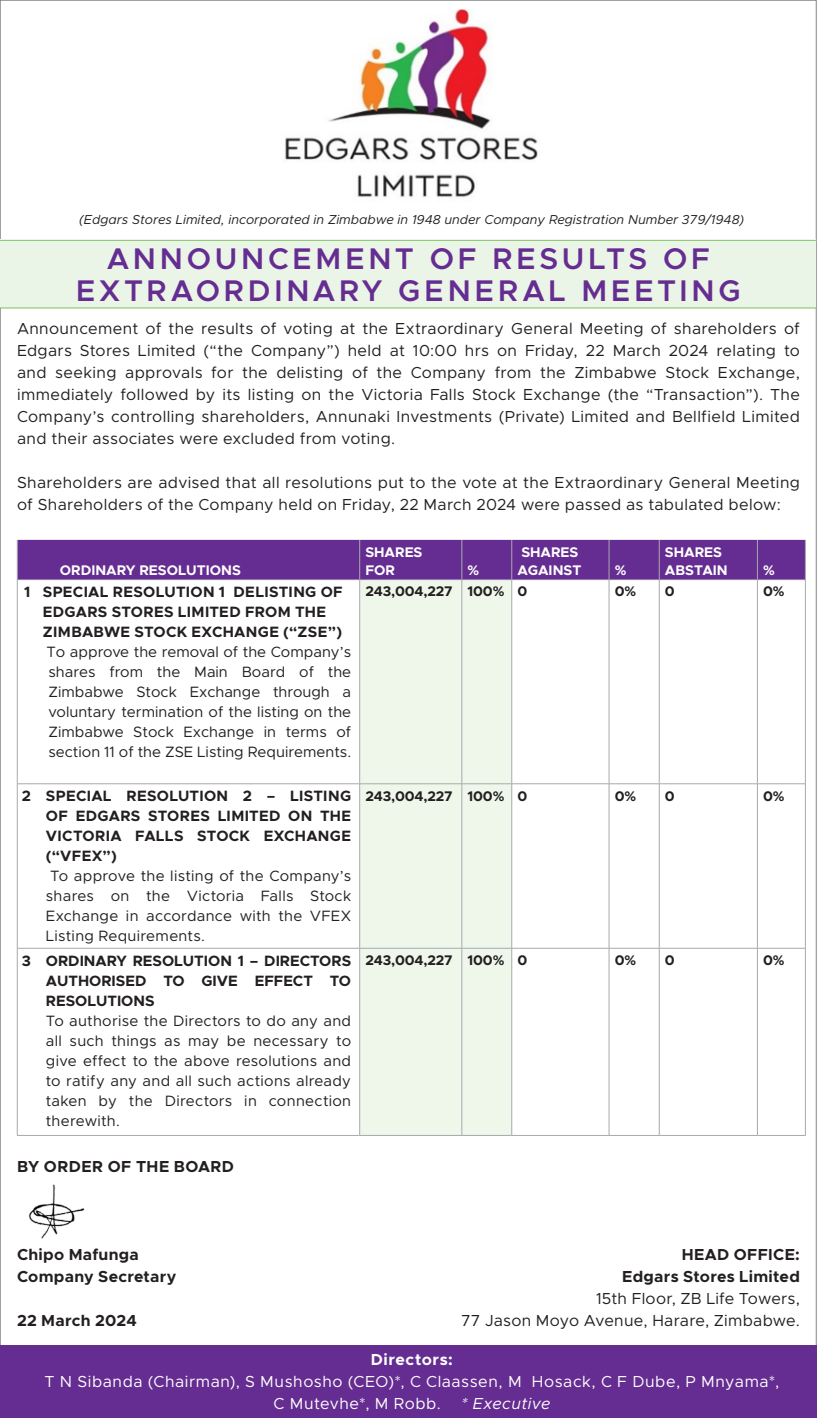
<style>
.page{position:relative;width:817px;height:1418px;background:#fff}
.page>*{position:absolute;margin:0;border:0;box-sizing:border-box;transform-origin:0 0}
.t1{font:600 30px/32px "Metropolis";letter-spacing:.13em;color:#652d91;text-align:center}
.t2{font:16px/22px "Metropolis";letter-spacing:.02em;color:#231f20;text-align:justify}
.t3{font:700 16px "Metropolis";letter-spacing:.02em;color:#231f20}
.t4{font:16px "Metropolis";letter-spacing:.035em;color:#fff}
.t5{font:700 16px "Metropolis";letter-spacing:.035em;color:#fff}
.t6{font:italic 16px "Metropolis";letter-spacing:.03em;color:#fff}
.Body_Copy{font:15px/20px "Metropolis";letter-spacing:.015em;color:#231f20;text-align:justify}
.Body_Copy-2{font:700 15px/20px "Metropolis";letter-spacing:.015em;color:#231f20;text-align:justify}
.Body_Copy-3{font:700 14px "Metropolis";letter-spacing:-.01em;color:#231f20}
.t7{font:700 14px/18px "Metropolis";color:#fff}
.t8{font:italic 13px "Metropolis";color:#231f20}
</style>
<div class="page">
<div style="left:0;top:239px;width:816px;height:69px;background:#ebf5e7"></div>
<hr style="left:0;top:240px;width:816px;height:1px;background:#90cb77">
<div style="left:18px;top:540px;width:786px;height:39px;background:#652d91"></div>
<svg style="left:18px;top:580px;width:786px;height:555px"></svg>
<svg style="left:360px;top:580px;width:151px;height:555px;background:#edf5e9"></svg>
<hr style="left:17px;top:579px;width:342px;height:1px;background:#9374b3">
<hr style="left:359px;top:579px;width:102px;height:1px;background:#9374b3">
<hr style="left:461px;top:579px;width:50px;height:1px;background:#9374b3">
<hr style="left:511px;top:579px;width:98px;height:1px;background:#9374b3">
<hr style="left:609px;top:579px;width:50px;height:1px;background:#9374b3">
<hr style="left:659px;top:579px;width:98px;height:1px;background:#9374b3">
<hr style="left:757px;top:579px;width:48px;height:1px;background:#9374b3">
<hr style="left:17px;top:580px;width:1px;height:203px;background:#a8a9ad">
<hr style="left:359px;top:580px;width:1px;height:203px;background:#a8a9ad">
<hr style="left:461px;top:580px;width:1px;height:203px;background:#a8a9ad">
<hr style="left:511px;top:580px;width:1px;height:203px;background:#a8a9ad">
<hr style="left:608px;top:580px;width:1px;height:203px;background:#a8a9ad">
<hr style="left:658px;top:580px;width:1px;height:203px;background:#a8a9ad">
<hr style="left:757px;top:580px;width:1px;height:203px;background:#a8a9ad">
<hr style="left:804px;top:580px;width:1px;height:203px;background:#a8a9ad">
<hr style="left:17px;top:783px;width:1px;height:165px;background:#a8a9ad">
<hr style="left:359px;top:784px;width:1px;height:164px;background:#a8a9ad">
<hr style="left:461px;top:784px;width:1px;height:164px;background:#a8a9ad">
<hr style="left:511px;top:784px;width:1px;height:164px;background:#a8a9ad">
<hr style="left:608px;top:784px;width:1px;height:164px;background:#a8a9ad">
<hr style="left:658px;top:784px;width:1px;height:164px;background:#a8a9ad">
<hr style="left:757px;top:784px;width:1px;height:164px;background:#a8a9ad">
<hr style="left:804px;top:783px;width:1px;height:165px;background:#a8a9ad">
<hr style="left:17px;top:948px;width:1px;height:187px;background:#a8a9ad">
<hr style="left:359px;top:948px;width:1px;height:187px;background:#a8a9ad">
<hr style="left:461px;top:948px;width:1px;height:187px;background:#a8a9ad">
<hr style="left:511px;top:948px;width:1px;height:187px;background:#a8a9ad">
<hr style="left:608px;top:948px;width:1px;height:187px;background:#a8a9ad">
<hr style="left:658px;top:948px;width:1px;height:187px;background:#a8a9ad">
<hr style="left:757px;top:948px;width:1px;height:187px;background:#a8a9ad">
<hr style="left:804px;top:948px;width:1px;height:187px;background:#a8a9ad">
<hr style="left:18px;top:783px;width:341px;height:1px;background:#a8a9ad">
<hr style="left:359px;top:783px;width:102px;height:1px;background:#a8a9ad">
<hr style="left:461px;top:783px;width:50px;height:1px;background:#a8a9ad">
<hr style="left:511px;top:783px;width:98px;height:1px;background:#a8a9ad">
<hr style="left:609px;top:783px;width:50px;height:1px;background:#a8a9ad">
<hr style="left:659px;top:783px;width:98px;height:1px;background:#a8a9ad">
<hr style="left:757px;top:783px;width:48px;height:1px;background:#a8a9ad">
<hr style="left:18px;top:947px;width:341px;height:1px;background:#a8a9ad">
<hr style="left:359px;top:947px;width:102px;height:1px;background:#a8a9ad">
<hr style="left:461px;top:947px;width:50px;height:1px;background:#a8a9ad">
<hr style="left:511px;top:947px;width:98px;height:1px;background:#a8a9ad">
<hr style="left:609px;top:947px;width:50px;height:1px;background:#a8a9ad">
<hr style="left:659px;top:947px;width:98px;height:1px;background:#a8a9ad">
<hr style="left:757px;top:947px;width:48px;height:1px;background:#a8a9ad">
<hr style="left:17px;top:1135px;width:342px;height:1px;background:#a8a9ad">
<hr style="left:359px;top:1135px;width:102px;height:1px;background:#a8a9ad">
<hr style="left:461px;top:1135px;width:50px;height:1px;background:#a8a9ad">
<hr style="left:511px;top:1135px;width:98px;height:1px;background:#a8a9ad">
<hr style="left:609px;top:1135px;width:50px;height:1px;background:#a8a9ad">
<hr style="left:659px;top:1135px;width:98px;height:1px;background:#a8a9ad">
<hr style="left:757px;top:1135px;width:48px;height:1px;background:#a8a9ad">
<hr style="left:359px;top:540px;width:1px;height:39px;background:#a8a9ad">
<hr style="left:461px;top:540px;width:1px;height:39px;background:#a8a9ad">
<hr style="left:511px;top:540px;width:1px;height:39px;background:#a8a9ad">
<hr style="left:608px;top:540px;width:1px;height:39px;background:#a8a9ad">
<hr style="left:658px;top:540px;width:1px;height:39px;background:#a8a9ad">
<hr style="left:756px;top:540px;width:1px;height:39px;background:#a8a9ad">
<hr style="left:17px;top:540px;width:1px;height:39px;background:#a8a9ad">
<hr style="left:804px;top:540px;width:1px;height:39px;background:#a8a9ad">
<div style="left:0;top:1345px;width:816px;height:72px;background:#652d91"></div>
<hr style="left:0;top:307px;width:816px;height:1px;background:#73c157">
<img style="left:285px;top:9px;width:253px;height:189px">
<img style="left:28px;top:1184px;width:57px;height:55px">
<p class="t8" style="left:79px;top:212px;width:666px">(Edgars Stores Limited, incorporated in Zimbabwe in 1948 under Company Registration Number 379/1948)</p>
<p class="t1" style="left:76px;top:242px;width:666px">ANNOUNCEMENT OF RESULTS OF<br>EXTRAORDINARY GENERAL MEETING</p>
<p class="t2" style="left:17px;top:317px;width:784px">Announcement of the results of voting at the Extraordinary General Meeting of shareholders of Edgars Stores Limited (“the Company”) held at 10:00 hrs on Friday, 22 March 2024 relating to and seeking approvals for the delisting of the Company from the Zimbabwe Stock Exchange, immediately followed by its listing on the Victoria Falls Stock Exchange (the “Transaction”). The Company’s controlling shareholders, Annunaki Investments (Private) Limited and Bellfield Limited and their associates were excluded from voting.</p>
<p class="t2" style="left:17px;top:471px;width:784px">Shareholders are advised that all resolutions put to the vote at the Extraordinary General Meeting of Shareholders of the Company held on Friday, 22 March 2024 were passed as tabulated below:</p>
<p class="t7" style="left:60px;top:561px;width:182px">ORDINARY RESOLUTIONS</p>
<p class="Body_Copy-2" style="left:43px;top:582px;width:301px;text-align:left;text-indent:-18px">1 SPECIAL RESOLUTION 1 DELISTING OF<br>EDGARS STORES LIMITED FROM THE<br>ZIMBABWE STOCK EXCHANGE (“ZSE”)</p>
<p class="Body_Copy" style="left:46px;top:642px;width:306px">To approve the removal of the Company’s shares from the Main Board of the Zimbabwe Stock Exchange through a voluntary termination of the listing on the Zimbabwe Stock Exchange in terms of section 11 of the ZSE Listing Requirements.</p>
<p class="Body_Copy-2" style="left:46px;top:786px;width:307px;text-indent:-24px">2 SPECIAL RESOLUTION 2 – LISTING OF EDGARS STORES LIMITED ON THE VICTORIA FALLS STOCK EXCHANGE (“VFEX”)</p>
<p class="Body_Copy" style="left:46px;top:866px;width:307px">To approve the listing of the Company’s shares on the Victoria Falls Stock Exchange in accordance with the VFEX Listing Requirements.</p>
<p class="Body_Copy-2" style="left:46px;top:950px;width:307px;text-indent:-24px">3 ORDINARY RESOLUTION 1 – DIRECTORS AUTHORISED TO GIVE EFFECT TO RESOLUTIONS</p>
<p class="Body_Copy" style="left:46px;top:1010px;width:307px">To authorise the Directors to do any and all such things as may be necessary to give effect to the above resolutions and to ratify any and all such actions already taken by the Directors in connection therewith.</p>
<p class="t3" style="left:17px;top:1156px;width:218px">BY ORDER OF THE BOARD</p>
<p class="t7" style="left:365px;top:543px;width:59px">SHARES</p>
<p class="t7" style="left:365px;top:561px;width:31px">FOR</p>
<p class="t7" style="left:467px;top:561px;width:13px">%</p>
<p class="t7" style="left:517px;top:543px;width:65px">SHARES<br>AGAINST</p>
<p class="t7" style="left:614px;top:561px;width:13px">%</p>
<p class="t7" style="left:664px;top:543px;width:64px">SHARES<br>ABSTAIN</p>
<p class="t7" style="left:763px;top:561px;width:13px">%</p>
<p class="Body_Copy-3" style="left:365px;top:582px;width:89px">243,004,227</p>
<p class="Body_Copy-3" style="left:467px;top:582px;width:38px">100%</p>
<p class="Body_Copy-3" style="left:517px;top:582px;width:11px">0</p>
<p class="Body_Copy-3" style="left:614px;top:582px;width:23px">0%</p>
<p class="Body_Copy-3" style="left:664px;top:582px;width:11px">0</p>
<p class="Body_Copy-3" style="left:763px;top:582px;width:23px">0%</p>
<p class="Body_Copy-3" style="left:365px;top:787px;width:89px">243,004,227</p>
<p class="Body_Copy-3" style="left:467px;top:787px;width:38px">100%</p>
<p class="Body_Copy-3" style="left:517px;top:787px;width:11px">0</p>
<p class="Body_Copy-3" style="left:614px;top:787px;width:23px">0%</p>
<p class="Body_Copy-3" style="left:664px;top:787px;width:11px">0</p>
<p class="Body_Copy-3" style="left:763px;top:787px;width:23px">0%</p>
<p class="Body_Copy-3" style="left:365px;top:951px;width:89px">243,004,227</p>
<p class="Body_Copy-3" style="left:467px;top:951px;width:38px">100%</p>
<p class="Body_Copy-3" style="left:517px;top:951px;width:11px">0</p>
<p class="Body_Copy-3" style="left:614px;top:951px;width:23px">0%</p>
<p class="Body_Copy-3" style="left:664px;top:951px;width:11px">0</p>
<p class="Body_Copy-3" style="left:763px;top:951px;width:23px">0%</p>
<p class="t3" style="left:17px;top:1244px;width:123px">Chipo Mafunga</p>
<p class="t3" style="left:681px;top:1244px;width:120px">HEAD OFFICE:</p>
<p class="t3" style="left:17px;top:1266px;width:161px">Company Secretary</p>
<p class="t3" style="left:622px;top:1266px;width:179px">Edgars Stores Limited</p>
<p class="t2" style="left:596px;top:1287px;width:205px">15th Floor, ZB Life Towers,</p>
<p class="t3" style="left:17px;top:1310px;width:121px">22 March 2024</p>
<p class="t2" style="left:461px;top:1309px;width:340px">77 Jason Moyo Avenue, Harare, Zimbabwe.</p>
<p class="t5" style="left:370px;top:1349px;width:84px">Directors:</p>
<p class="t4" style="left:44px;top:1371px;width:736px">T N Sibanda (Chairman), S Mushosho (CEO)*, C Claassen, M Hosack, C F Dube, P Mnyama*,</p>
<p class="t4" style="left:273px;top:1393px;width:169px">C Mutevhe*, M Robb.</p>
<p class="t6" style="left:461px;top:1393px;width:91px">* Executive</p>
</div>
